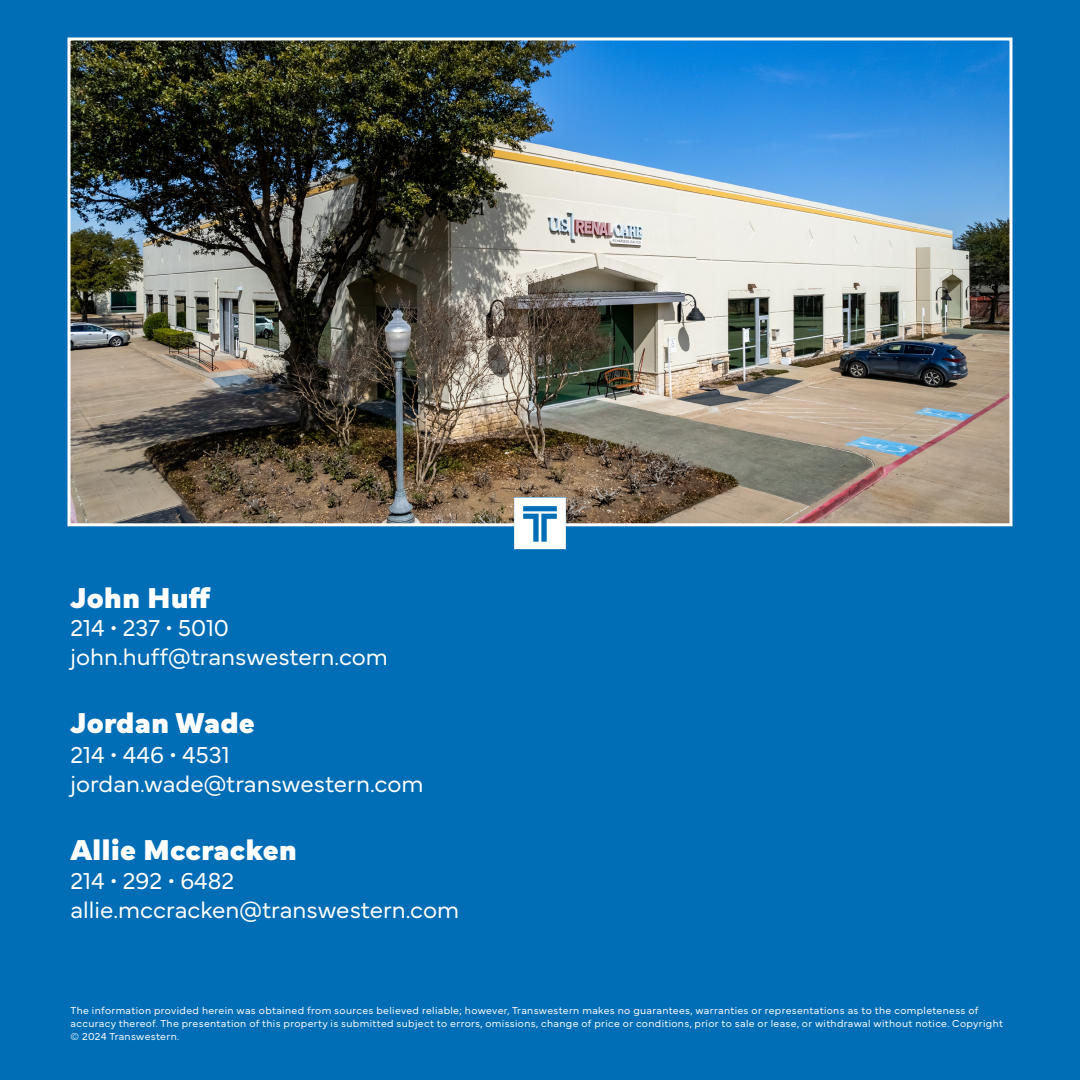
<style>
.page{position:relative;width:1080px;height:1080px;background:#006eb6}
.page>*{position:absolute;margin:0;border:0;box-sizing:border-box;transform-origin:0 0}
.t1{font:900 30px "Mundial";color:#fff}
.t2{font:300 24px/28.8px "Mundial";color:#fff}
.t3{font:300 10.5px/12.6px "Mundial";letter-spacing:.03em;color:#fff}
</style>
<div class="page">
<img style="left:67px;top:37px;width:946px;height:490px">
<svg style="left:514px;top:497px;width:52px;height:52px"></svg>
<p class="t1" style="left:70px;top:574px;width:142px">John Huff</p>
<p class="t2" style="left:70px;top:612px;width:319px">214 • 237 • 5010 john.huff@transwestern.com</p>
<p class="t1" style="left:70px;top:700px;width:186px">Jordan Wade</p>
<p class="t2" style="left:70px;top:738px;width:355px">214 • 446 • 4531 jordan.wade@transwestern.com</p>
<p class="t1" style="left:70px;top:826px;width:228px">Allie Mccracken</p>
<p class="t2" style="left:70px;top:864px;width:390px">214 • 292 • 6482 allie.mccracken@transwestern.com</p>
<p class="t3" style="left:70px;top:1003px;width:934px">The information provided herein was obtained from sources believed reliable; however, Transwestern makes no guarantees, warranties or representations as to the completeness of accuracy thereof. The presentation of this property is submitted subject to errors, omissions, change of price or conditions, prior to sale or lease, or withdrawal without notice. Copyright © 2024 Transwestern.</p>
</div>
